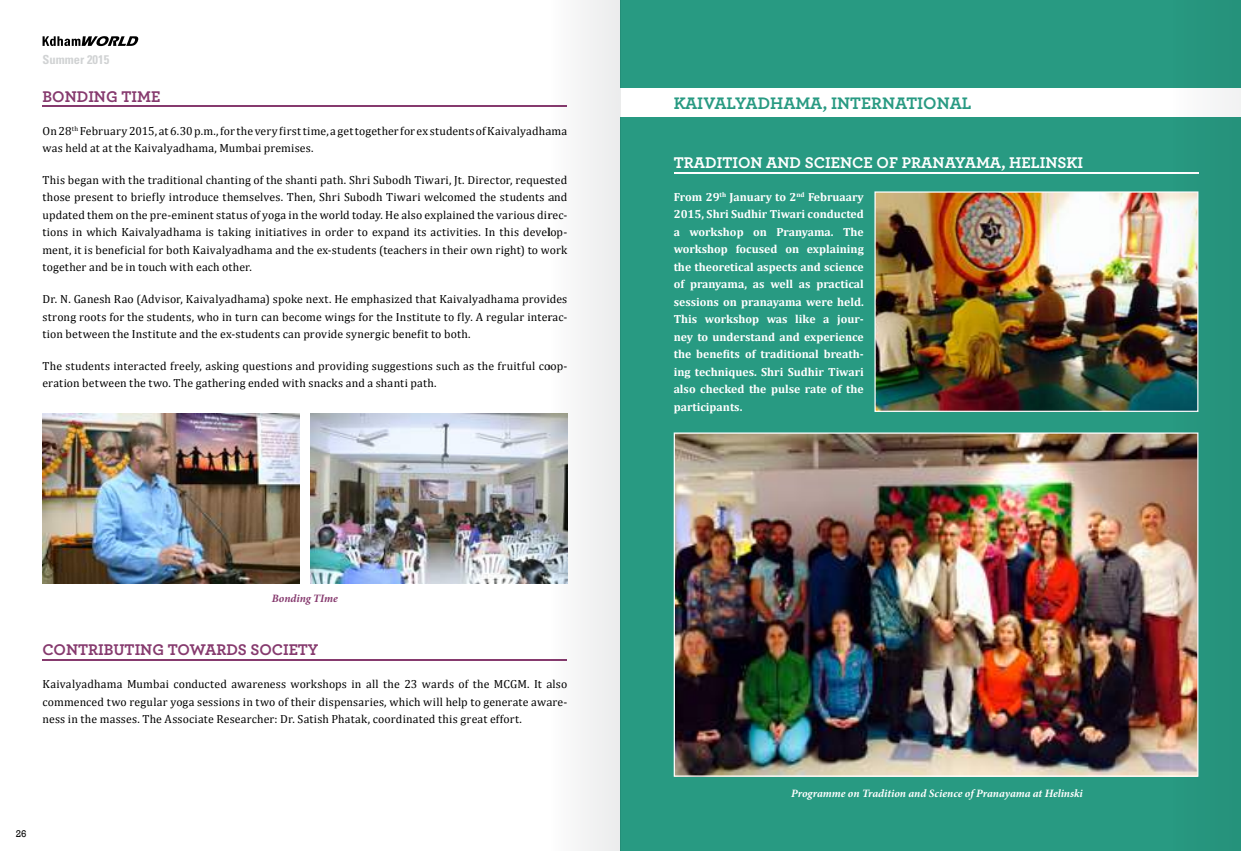
<style>
.page{position:relative;width:1241px;height:851px;background:#fff}
.page>*{position:absolute;margin:0;border:0;box-sizing:border-box;transform-origin:0 0}
.t1{font:700 17.5px "Archer";color:#289a82}
.t2{font:700 16.25px "Archer";color:#fff}
.t3{font:700 16.25px "Archer";color:#863a6e}
.t4{font:700 condensed 12.5px "Univers LT Std";color:#d1d3d4}
.t5{font:11.75px/17.5px "Cambria";letter-spacing:.015em;color:#000;text-align:justify}
.t6{font:700 11.75px/17.5px "Cambria";color:#fff;text-align:justify}
.t7{font:italic 700 11.25px "Minion Pro";letter-spacing:-.005em;color:#fff}
.t8{font:italic 700 11.25px "Minion Pro";letter-spacing:-.005em;color:#863a6e}
.t9{font:10px "Rockwell";color:#000}
</style>
<div class="page">
<svg style="left:42px;top:36px;width:96px;height:10px"></svg>
<hr style="left:42px;top:106px;width:525px;height:1px;background:#863a6e">
<hr style="left:42px;top:659px;width:525px;height:1px;background:#863a6e">
<img style="left:42px;top:413px;width:257px;height:170px">
<img style="left:310px;top:413px;width:239px;height:170px">
<div style="left:620px;top:0;width:620px;height:850px;background:#289a82"></div>
<div style="left:620px;top:89px;width:620px;height:28px;background:#fff"></div>
<hr style="left:673px;top:172px;width:525px;height:1px;background:#fff">
<img style="left:876px;top:193px;width:293px;height:217px">
<div style="left:874px;top:191px;width:324px;height:221px;border:1px solid #fff"></div>
<img style="left:675px;top:434px;width:494px;height:340px">
<div style="left:549px;top:0;width:71px;height:850px;background:#f3f3f3"></div>
<img style="left:1169px;top:88px;width:71px;height:689px">
<p class="t4" style="left:43px;top:52px;width:68px">Summer 2015</p>
<h2 class="t3" style="left:43px;top:83px;width:119px">BONDING TIME</h2>
<p class="t5" style="left:43px;top:122px;width:526px">On 28<sup>th</sup> February 2015, at 6.30 p.m., for the very first time, a get together for ex students of Kaivalyadhama was held at at the Kaivalyadhama, Mumbai premises.</p>
<p class="t5" style="left:43px;top:171px;width:526px">This began with the traditional chanting of the shanti path. Shri Subodh Tiwari, Jt. Director, requested those present to briefly introduce themselves. Then, Shri Subodh Tiwari welcomed the students and updated them on the pre-eminent status of yoga in the world today. He also explained the various direc&shy;tions in which Kaivalyadhama is taking initiatives in order to expand its activities. In this develop&shy;ment, it is beneficial for both Kaivalyadhama and the ex-students (teachers in their own right) to work together and be in touch with each other.</p>
<p class="t5" style="left:43px;top:290px;width:526px">Dr. N. Ganesh Rao (Advisor, Kaivalyadhama) spoke next. He emphasized that Kaivalyadhama provides strong roots for the students, who in turn can become wings for the Institute to fly. A regular interac&shy;tion between the Institute and the ex-students can provide synergic benefit to both.</p>
<p class="t5" style="left:43px;top:357px;width:526px">The students interacted freely, asking questions and providing suggestions such as the fruitful coop&shy;eration between the two. The gathering ended with snacks and a shanti path.</p>
<p class="t8" style="left:272px;top:590px;width:67px">Bonding TIme</p>
<h2 class="t3" style="left:43px;top:637px;width:277px">CONTRIBUTING TOWARDS SOCIETY</h2>
<p class="t5" style="left:43px;top:675px;width:526px">Kaivalyadhama Mumbai conducted awareness workshops in all the 23 wards of the MCGM. It also commenced two regular yoga sessions in two of their dispensaries, which will help to generate aware&shy;ness in the masses. The Associate Researcher: Dr. Satish Phatak, coordinated this great effort.</p>
<p class="t9" style="left:16px;top:827px;width:12px">26</p>
<h1 class="t1" style="left:673px;top:90px;width:299px">KAIVALYADHAMA, INTERNATIONAL</h1>
<h2 class="t2" style="left:673px;top:149px;width:411px">TRADITION AND SCIENCE OF PRANAYAMA, HELINSKI</h2>
<p class="t6" style="left:673px;top:187px;width:191px">From 29<sup>th</sup> January to 2<sup>nd</sup> Februaary 2015, Shri Sudhir Tiwari conducted a workshop on Pranyama. The workshop focused on explaining the theoretical aspects and science of pranyama, as well as practical sessions on pranayama were held.<br>This workshop was like a jour&shy;ney to understand and experience the benefits of traditional breath&shy;ing techniques. Shri Sudhir Tiwari also checked the pulse rate of the participants.</p>
<p class="t7" style="left:791px;top:785px;width:293px">Programme on Tradition and Science of Pranayama at Helinski</p>
</div>
